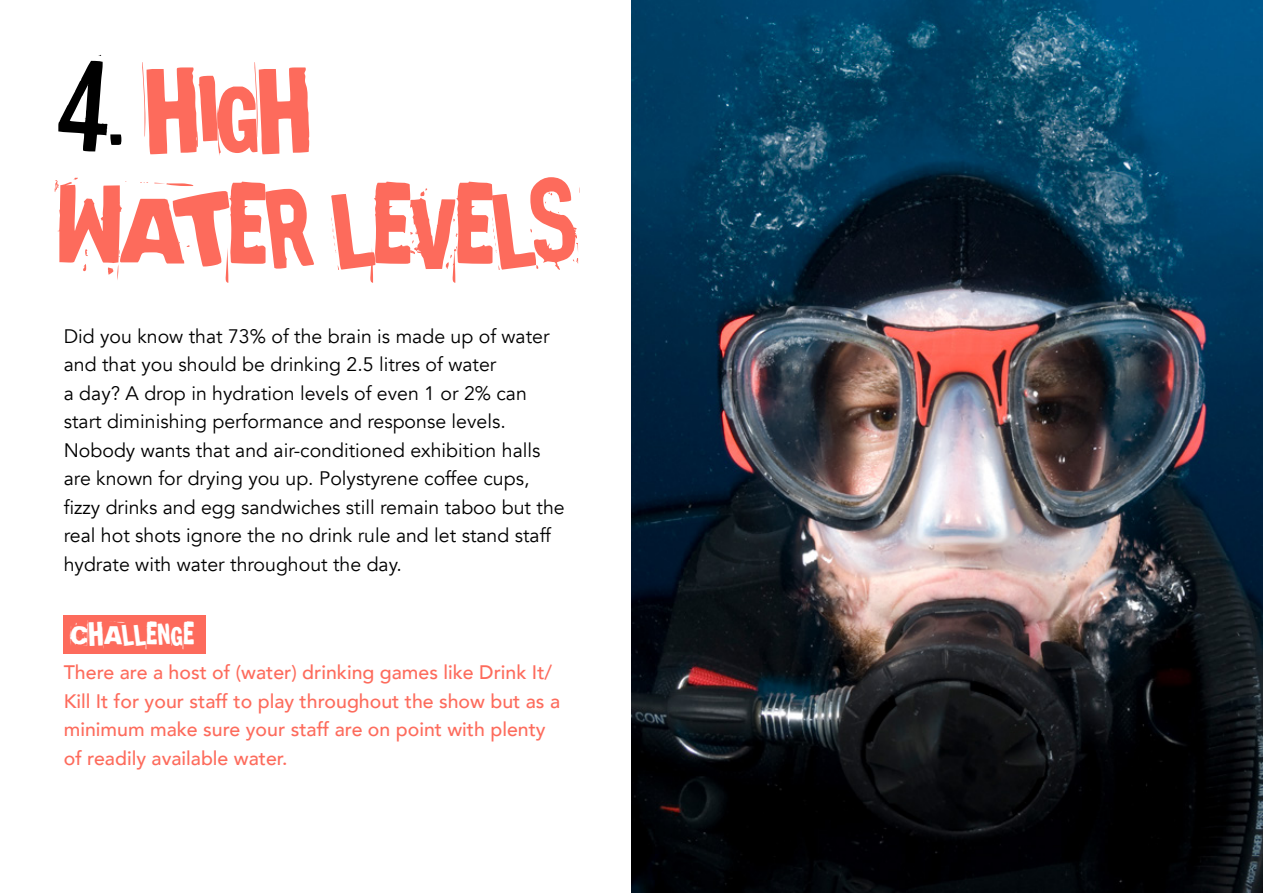
<style>
.page{position:relative;width:1263px;height:893px;background:#fff}
.page>*{position:absolute;margin:0;border:0;box-sizing:border-box;transform-origin:0 0}
.t1{font:129px/115.5px "Broken 15";letter-spacing:-.03em;color:#fd6b5c}
.t2{font:36px "Broken 15";color:#fff}
.t3{font:19.5px/28.5px "Avenir";color:#000}
.t4{font:500 19.5px/28.5px "Avenir";color:#fd6b5c}
.s1{font-size:135px;color:#000}
</style>
<div class="page">
<div style="left:64px;top:616px;width:142px;height:38px;background:#fd6b5c"></div>
<img style="left:631px;top:0;width:632px;height:893px">
<h1 class="t1" style="left:54px;top:56px;width:526px"><span class="s1">4.</span> HIGH<br>WATER LEVELS</h1>
<p class="t3" style="left:64px;top:322px;width:502px">Did you know that 73% of the brain is made up of water and that you should be drinking 2.5 litres of water<br>a day? A drop in hydration levels of even 1 or 2% can start diminishing performance and response levels.<br>Nobody wants that and air-conditioned exhibition halls are known for drying you up. Polystyrene coffee cups, fizzy drinks and egg sandwiches still remain taboo but the real hot shots ignore the no drink rule and let stand staff hydrate with water throughout the day.</p>
<h2 class="t2" style="left:70px;top:615px;width:125px">CHALLENGE</h2>
<p class="t4" style="left:64px;top:657px;width:498px">There are a host of (water) drinking games like Drink It/ Kill It for your staff to play throughout the show but as a minimum make sure your staff are on point with plenty of readily available water.</p>
</div>
